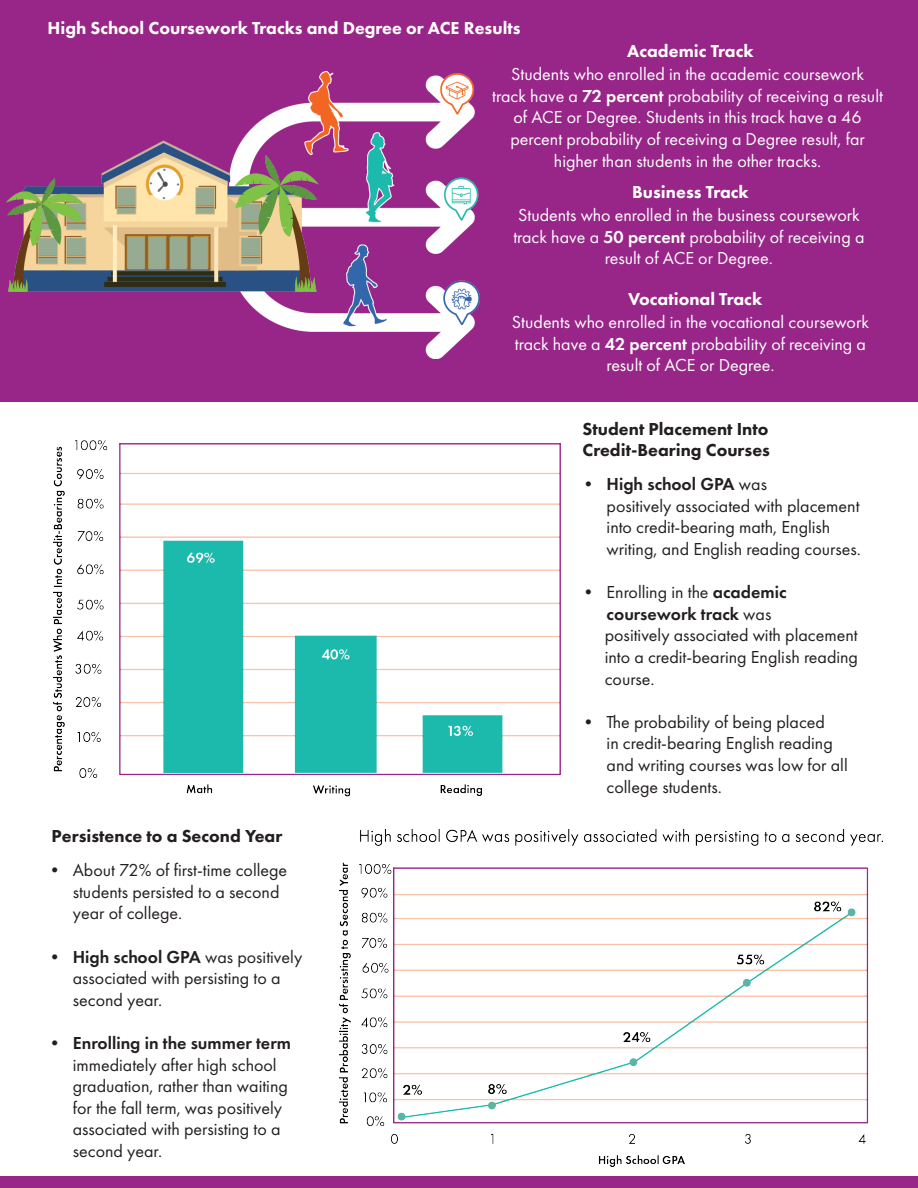
<style>
.page{position:relative;width:918px;height:1188px;background:#fff}
.page>*{position:absolute;margin:0;border:0;box-sizing:border-box;transform-origin:0 0}
.P_bullets{font:18px "Futura PT";color:#231f20}
.t1{font:18px/21.6px "Futura PT";color:#fff;text-align:center}
.H2{font:800 18px "Futura PT";color:#fff}
.P_bullets-2{font:600 18px "Futura PT";color:#231f20}
.H2-2{font:800 18px "Futura PT";color:#231f20}
.s1{font-weight:600}
.s2{font-weight:400}
</style>
<div class="page">
<div style="left:0;top:0;width:918px;height:401px;background:#982588"></div>
<div style="left:0;top:1176px;width:918px;height:12px;background:#982588"></div>
<img style="left:7px;top:72px;width:473px;height:287px">
<img style="left:53px;top:440px;width:508px;height:357px">
<img style="left:339px;top:829px;width:544px;height:338px">
<p class="H2" style="left:47px;top:16px;width:475px">High School Coursework Tracks and Degree or ACE Results</p>
<p class="H2" style="left:627px;top:40px;width:128px">Academic Track</p>
<p class="t1" style="left:492px;top:63px;width:392px">Students who enrolled in the academic coursework track have a <span class="s1">72 percent</span> probability of receiving a result of ACE or Degree. Students in this track have a 46 percent probability of receiving a Degree result, far higher than students in the other tracks.</p>
<p class="H2" style="left:632px;top:181px;width:118px">Business Track</p>
<p class="t1" style="left:513px;top:204px;width:353px">Students who enrolled in the business coursework track have a <span class="s1">50 percent</span> probability of receiving a result of ACE or Degree.</p>
<p class="H2" style="left:628px;top:288px;width:136px">Vocational Track</p>
<p class="t1" style="left:512px;top:311px;width:359px">Students who enrolled in the vocational coursework track have a <span class="s1">42 percent</span> probability of receiving a result of ACE or Degree.</p>
<p class="H2-2" style="left:52px;top:825px;width:232px">Persistence to a Second Year</p>
<p class="P_bullets" style="left:46px;top:860px;width:19px">•</p>
<h2 class="P_bullets" style="left:73px;top:860px;width:216px">About 72% of first-time college</h2>
<h2 class="P_bullets" style="left:73px;top:881px;width:208px">students persisted to a second</h2>
<h2 class="P_bullets" style="left:73px;top:903px;width:111px">year of college.</h2>
<p class="P_bullets-2" style="left:46px;top:945px;width:19px">•</p>
<h2 class="P_bullets-2" style="left:73px;top:945px;width:231px">High school GPA <span class="s2">was positively</span></h2>
<h2 class="P_bullets" style="left:73px;top:968px;width:209px">associated with persisting to a</h2>
<h2 class="P_bullets" style="left:73px;top:989px;width:91px">second year.</h2>
<h2 class="P_bullets-2" style="left:46px;top:1032px;width:247px">• Enrolling in the summer term</h2>
<h2 class="P_bullets" style="left:73px;top:1054px;width:205px">immediately after high school</h2>
<h2 class="P_bullets" style="left:73px;top:1076px;width:217px">graduation, rather than waiting</h2>
<h2 class="P_bullets" style="left:73px;top:1097px;width:211px">for the fall term, was positively</h2>
<h2 class="P_bullets" style="left:73px;top:1119px;width:209px">associated with persisting to a</h2>
<h2 class="P_bullets" style="left:73px;top:1140px;width:91px">second year.</h2>
<p class="H2-2" style="left:583px;top:417px;width:187px">Student Placement Into</p>
<p class="H2-2" style="left:583px;top:439px;width:189px">Credit-Bearing Courses</p>
<p class="P_bullets-2" style="left:580px;top:473px;width:19px">•</p>
<h2 class="P_bullets-2" style="left:607px;top:473px;width:162px">High school GPA <span class="s2">was</span></h2>
<h2 class="P_bullets" style="left:607px;top:495px;width:254px">positively associated with placement</h2>
<h2 class="P_bullets" style="left:607px;top:517px;width:225px">into credit-bearing math, English</h2>
<h2 class="P_bullets" style="left:607px;top:538px;width:256px">writing, and English reading courses.</h2>
<p class="P_bullets" style="left:580px;top:581px;width:19px">•</p>
<h2 class="P_bullets" style="left:607px;top:581px;width:181px">Enrolling in the <span class="s1">academic</span></h2>
<h2 class="P_bullets-2" style="left:607px;top:602px;width:166px">coursework track <span class="s2">was</span></h2>
<h2 class="P_bullets" style="left:605px;top:625px;width:254px">positively associated with placement</h2>
<h2 class="P_bullets" style="left:605px;top:646px;width:255px">into a credit-bearing English reading</h2>
<h2 class="P_bullets" style="left:605px;top:668px;width:51px">course.</h2>
<p class="P_bullets" style="left:580px;top:711px;width:19px">•</p>
<h2 class="P_bullets" style="left:607px;top:711px;width:220px">The probability of being placed</h2>
<h2 class="P_bullets" style="left:607px;top:733px;width:228px">in credit-bearing English reading</h2>
<h2 class="P_bullets" style="left:607px;top:754px;width:243px">and writing courses was low for all</h2>
<h2 class="P_bullets" style="left:607px;top:776px;width:117px">college students.</h2>
</div>
